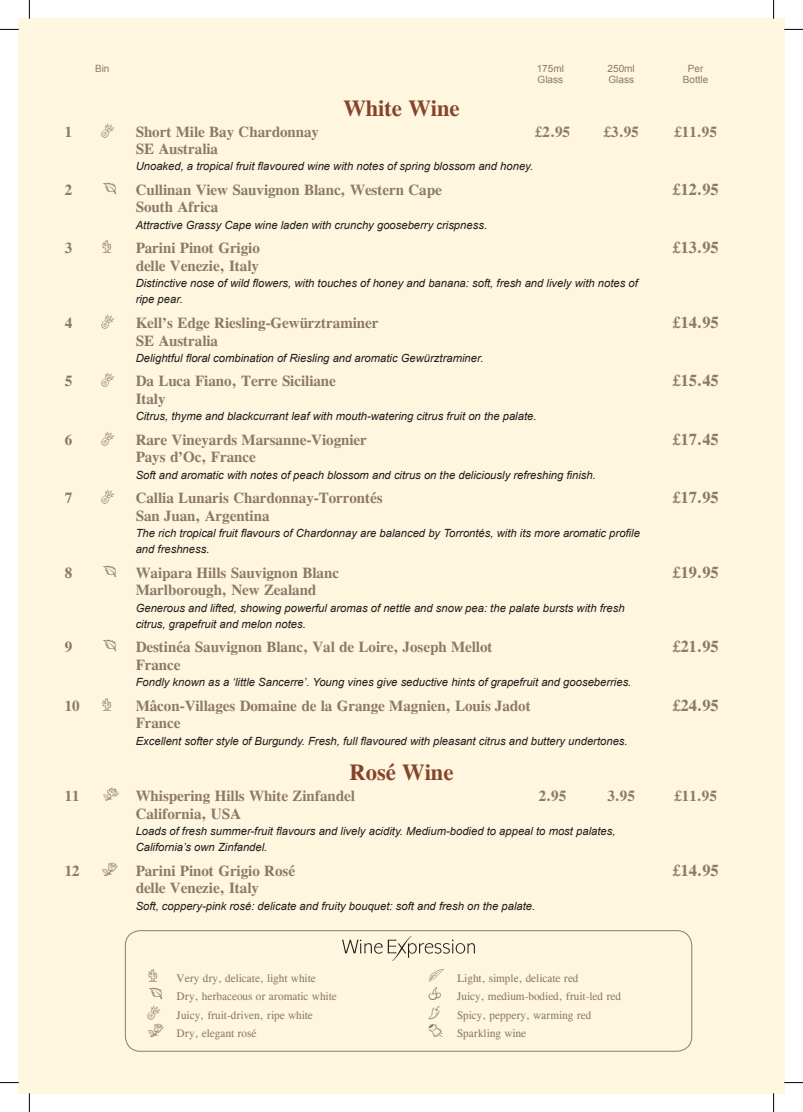
<style>
.page{position:relative;width:803px;height:1112px;background:#fff}
.page>*{position:absolute;margin:0;border:0;box-sizing:border-box;transform-origin:0 0}
.t1{font:700 22.5px "CG Times";color:#854429}
.t2{font:700 16.25px "CG Times";color:#8b7a68}
.t3{font:16.25px "Expressions RDA";color:#8b7a68}
.t4{font:700 15px "CG Times";color:#8b7a68}
.t5{font:italic 11.25px/16.2px "Arial";color:#1d1d1b}
.t6{font:11.25px/18.5px "CG Times";color:#8b7a68}
.t7{font:10px "Arial";color:#8b7a68}
.s1{font-family:"Expressions RDA";font-weight:400;font-size:16.25px}
.s2{font-family:"Expressions RDA";font-size:16.25px}
</style>
<div class="page">
<div style="left:19px;top:19px;width:765px;height:1073px;background:#fff6e0"></div>
<img style="left:342px;top:936px;width:133px;height:24px">
<div style="left:125px;top:930px;width:567px;height:121px;border:1px solid #8b7a68;border-radius:15px"></div>
<svg style="left:0;top:29px;width:19px;height:1px"></svg>
<svg style="left:784px;top:29px;width:19px;height:1px"></svg>
<svg style="left:0;top:1081px;width:19px;height:2px"></svg>
<svg style="left:784px;top:1081px;width:19px;height:2px"></svg>
<svg style="left:29px;top:0;width:1px;height:19px"></svg>
<svg style="left:29px;top:1092px;width:1px;height:19px"></svg>
<svg style="left:773px;top:0;width:1px;height:19px"></svg>
<svg style="left:773px;top:1092px;width:1px;height:19px"></svg>
<p class="t7" style="left:95px;top:62px;width:16px">Bin</p>
<p class="t7" style="left:537px;top:62px;width:29px">175ml</p>
<p class="t7" style="left:607px;top:62px;width:29px">250ml</p>
<p class="t7" style="left:688px;top:62px;width:17px">Per</p>
<p class="t7" style="left:537px;top:73px;width:27px">Glass</p>
<p class="t7" style="left:608px;top:73px;width:27px">Glass</p>
<p class="t7" style="left:683px;top:73px;width:27px">Bottle</p>
<h1 class="t1" style="left:343px;top:94px;width:118px">White Wine</h1>
<h3 class="t4" style="left:65px;top:122px;width:9px">1</h3>
<h2 class="t3" style="left:102px;top:121px;width:14px">C</h2>
<h3 class="t4" style="left:136px;top:122px;width:185px">Short Mile Bay Chardonnay</h3>
<h3 class="t4" style="left:535px;top:122px;width:36px">£2.95</h3>
<h3 class="t4" style="left:604px;top:122px;width:36px">£3.95</h3>
<h3 class="t4" style="left:674px;top:122px;width:44px">£11.95</h3>
<h3 class="t4" style="left:136px;top:140px;width:84px">SE Australia</h3>
<p class="t5" style="left:136px;top:158px;width:399px">Unoaked, a tropical fruit flavoured wine with notes of spring blossom and honey.</p>
<h3 class="t4" style="left:65px;top:181px;width:9px">2</h3>
<h3 class="t4" style="left:102px;top:181px;width:341px"><span class="s1">B</span> Cullinan View Sauvignon Blanc, Western Cape</h3>
<h2 class="t2" style="left:673px;top:179px;width:47px">£12.95</h2>
<h3 class="t4" style="left:136px;top:198px;width:84px">South Africa</h3>
<p class="t5" style="left:136px;top:217px;width:353px">Attractive Grassy Cape wine laden with crunchy gooseberry crispness.</p>
<h3 class="t4" style="left:65px;top:239px;width:9px">3</h3>
<h2 class="t3" style="left:102px;top:238px;width:11px">A</h2>
<h3 class="t4" style="left:136px;top:239px;width:126px">Parini Pinot Grigio</h3>
<h2 class="t2" style="left:673px;top:238px;width:47px">£13.95</h2>
<h3 class="t4" style="left:136px;top:256px;width:125px">delle Venezie, Italy</h3>
<p class="t5" style="left:136px;top:275px;width:504px">Distinctive nose of wild flowers, with touches of honey and banana: soft, fresh and lively with notes of ripe pear.</p>
<h3 class="t4" style="left:65px;top:314px;width:9px">4</h3>
<h2 class="t3" style="left:102px;top:313px;width:14px">C</h2>
<h3 class="t4" style="left:136px;top:314px;width:244px">Kell’s Edge Riesling-Gewürztraminer</h3>
<h2 class="t2" style="left:673px;top:312px;width:47px">£14.95</h2>
<h3 class="t4" style="left:136px;top:331px;width:84px">SE Australia</h3>
<p class="t5" style="left:136px;top:350px;width:349px">Delightful floral combination of Riesling and aromatic Gewürztraminer.</p>
<h3 class="t4" style="left:65px;top:372px;width:9px">5</h3>
<h2 class="t3" style="left:102px;top:371px;width:14px">C</h2>
<h3 class="t4" style="left:136px;top:372px;width:202px">Da Luca Fiano, Terre Siciliane</h3>
<h2 class="t2" style="left:673px;top:371px;width:47px">£15.45</h2>
<h3 class="t4" style="left:136px;top:389px;width:31px">Italy</h3>
<p class="t5" style="left:136px;top:408px;width:402px">Citrus, thyme and blackcurrant leaf with mouth-watering citrus fruit on the palate.</p>
<h3 class="t4" style="left:65px;top:430px;width:9px">6</h3>
<h2 class="t3" style="left:102px;top:429px;width:14px">C</h2>
<h3 class="t4" style="left:136px;top:430px;width:233px">Rare Vineyards Marsanne-Viognier</h3>
<h2 class="t2" style="left:673px;top:429px;width:47px">£17.45</h2>
<h3 class="t4" style="left:136px;top:448px;width:121px">Pays d’Oc, France</h3>
<p class="t5" style="left:136px;top:466px;width:462px">Soft and aromatic with notes of peach blossom and citrus on the deliciously refreshing finish.</p>
<h3 class="t4" style="left:65px;top:489px;width:9px">7</h3>
<h2 class="t3" style="left:102px;top:488px;width:14px">C</h2>
<h3 class="t4" style="left:136px;top:489px;width:248px">Callia Lunaris Chardonnay-Torrontés</h3>
<h2 class="t2" style="left:673px;top:487px;width:47px">£17.95</h2>
<h3 class="t4" style="left:136px;top:506px;width:135px">San Juan, Argentina</h3>
<p class="t5" style="left:136px;top:525px;width:506px">The rich tropical fruit flavours of Chardonnay are balanced by Torrontés, with its more aromatic profile and freshness.</p>
<h3 class="t4" style="left:65px;top:563px;width:9px">8</h3>
<h3 class="t4" style="left:102px;top:563px;width:238px"><span class="s1">B</span> Waipara Hills Sauvignon Blanc</h3>
<h2 class="t2" style="left:673px;top:562px;width:47px">£19.95</h2>
<h3 class="t4" style="left:136px;top:581px;width:182px">Marlborough, New Zealand</h3>
<p class="t5" style="left:136px;top:599px;width:490px">Generous and lifted, showing powerful aromas of nettle and snow pea: the palate bursts with fresh citrus, grapefruit and melon notes.</p>
<h3 class="t4" style="left:65px;top:638px;width:9px">9</h3>
<h3 class="t4" style="left:102px;top:638px;width:392px"><span class="s1">B</span> Destinéa Sauvignon Blanc, Val de Loire, Joseph Mellot</h3>
<h2 class="t2" style="left:673px;top:637px;width:47px">£21.95</h2>
<h3 class="t4" style="left:136px;top:655px;width:46px">France</h3>
<p class="t5" style="left:136px;top:674px;width:497px">Fondly known as a ‘little Sancerre’. Young vines give seductive hints of grapefruit and gooseberries.</p>
<h3 class="t4" style="left:65px;top:696px;width:16px">10</h3>
<h2 class="t3" style="left:102px;top:695px;width:11px">A</h2>
<h3 class="t4" style="left:136px;top:696px;width:396px">Mâcon-Villages Domaine de la Grange Magnien, Louis Jadot</h3>
<h2 class="t2" style="left:673px;top:695px;width:47px">£24.95</h2>
<h3 class="t4" style="left:136px;top:714px;width:46px">France</h3>
<p class="t5" style="left:136px;top:732px;width:493px">Excellent softer style of Burgundy. Fresh, full flavoured with pleasant citrus and buttery undertones.</p>
<h1 class="t1" style="left:350px;top:758px;width:105px">Rosé Wine</h1>
<h3 class="t4" style="left:65px;top:787px;width:16px">11</h3>
<h3 class="t4" style="left:102px;top:787px;width:254px"><span class="s1">O</span> Whispering Hills White Zinfandel</h3>
<h3 class="t4" style="left:539px;top:787px;width:29px">2.95</h3>
<h3 class="t4" style="left:607px;top:787px;width:29px">3.95</h3>
<h3 class="t4" style="left:674px;top:787px;width:44px">£11.95</h3>
<h3 class="t4" style="left:136px;top:804px;width:107px">California, USA</h3>
<p class="t5" style="left:136px;top:823px;width:481px">Loads of fresh summer-fruit flavours and lively acidity. Medium-bodied to appeal to most palates,<br>California’s own Zinfandel.</p>
<h3 class="t4" style="left:65px;top:861px;width:16px">12</h3>
<h3 class="t4" style="left:102px;top:861px;width:194px"><span class="s1">I</span> Parini Pinot Grigio Rosé</h3>
<h2 class="t2" style="left:673px;top:860px;width:47px">£14.95</h2>
<h3 class="t4" style="left:136px;top:879px;width:125px">delle Venezie, Italy</h3>
<p class="t5" style="left:136px;top:897px;width:401px">Soft, coppery-pink rosé: delicate and fruity bouquet: soft and fresh on the palate.</p>
<p class="t6" style="left:148px;top:968px;width:190px"><span class="s2">A</span> Very dry, delicate, light white<br><span class="s2">B</span> Dry, herbaceous or aromatic white<br><span class="s2">C</span> Juicy, fruit-driven, ripe white<br><span class="s2">I</span> Dry, elegant rosé</p>
<p class="t6" style="left:429px;top:968px;width:194px"><span class="s2">E</span> Light, simple, delicate red<br><span class="s2">F</span> Juicy, medium-bodied, fruit-led red<br><span class="s2">G</span> Spicy, peppery, warming red<br><span class="s2">L</span> Sparkling wine</p>
</div>
